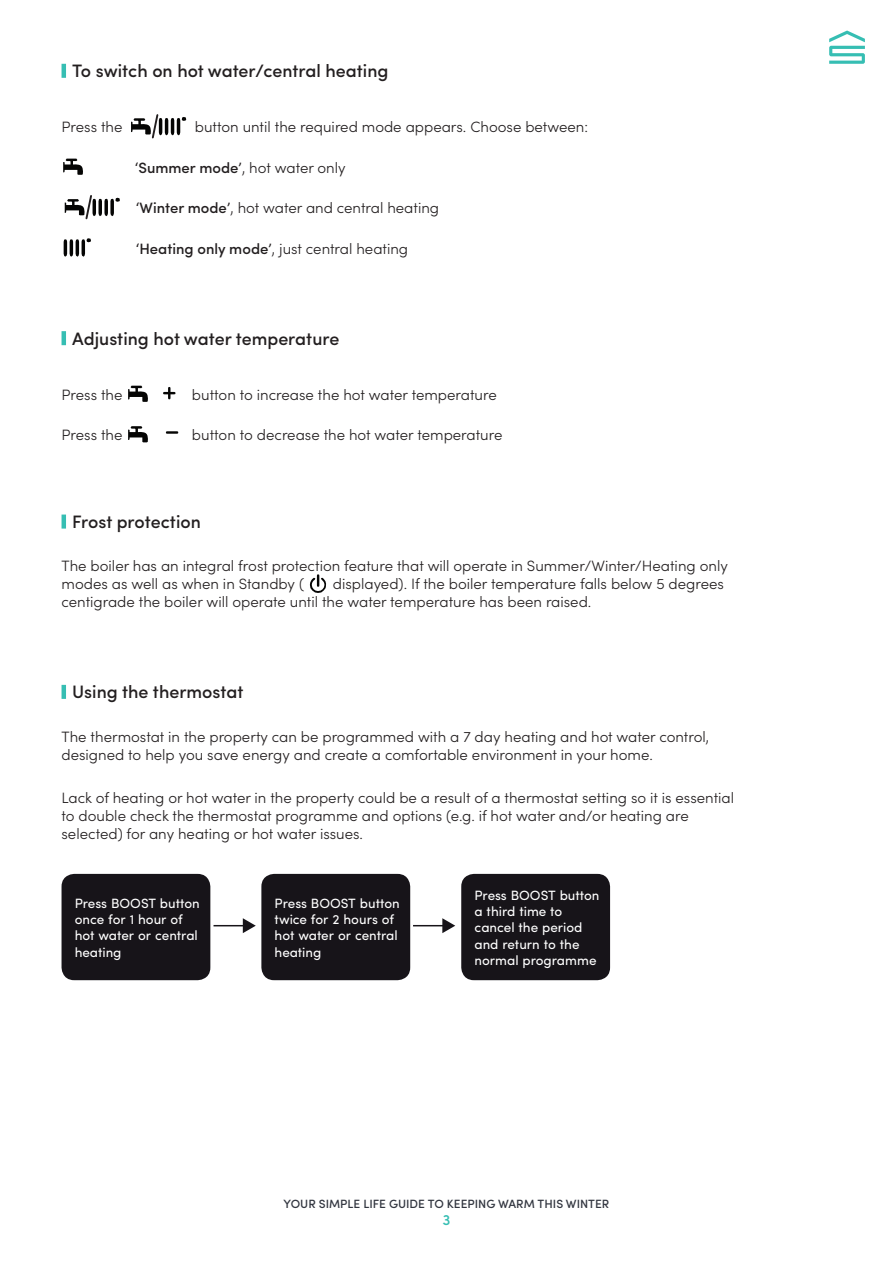
<style>
.page{position:relative;width:893px;height:1263px;background:#fff}
.page>*{position:absolute;margin:0;border:0;box-sizing:border-box;transform-origin:0 0}
.t1{font:500 18px "Sofia Pro";color:#231f20}
.t2{font:300 15px/18px "Sofia Pro";color:#231f20}
.t3{font:500 15px "Sofia Pro";color:#36beb3}
.t4{font:13.5px/16.2px "Sofia Pro";color:#fff}
.t5{font:500 12px "Sofia Pro";color:#323640}
.s1{font-weight:500}
</style>
<div class="page">
<svg style="left:829px;top:31px;width:36px;height:33px"></svg>
<hr style="left:62px;top:64px;width:4px;height:14px;background:#36beb3">
<hr style="left:62px;top:331px;width:4px;height:14px;background:#36beb3">
<hr style="left:62px;top:514px;width:4px;height:15px;background:#36beb3">
<hr style="left:62px;top:685px;width:4px;height:14px;background:#36beb3">
<svg style="left:131px;top:114px;width:55px;height:25px"></svg>
<svg style="left:63px;top:159px;width:20px;height:16px"></svg>
<svg style="left:65px;top:195px;width:55px;height:25px"></svg>
<svg style="left:64px;top:238px;width:27px;height:19px"></svg>
<svg style="left:128px;top:386px;width:20px;height:16px"></svg>
<svg style="left:163px;top:387px;width:12px;height:12px"></svg>
<svg style="left:128px;top:426px;width:20px;height:16px"></svg>
<svg style="left:166px;top:431px;width:12px;height:3px"></svg>
<svg style="left:310px;top:574px;width:16px;height:19px"></svg>
<div style="left:62px;top:874px;width:148px;height:106px;background:#171419;border-radius:13px"></div>
<div style="left:261px;top:874px;width:149px;height:106px;background:#171419;border-radius:13px"></div>
<div style="left:461px;top:874px;width:149px;height:106px;background:#171419;border-radius:13px"></div>
<hr style="left:214px;top:925px;width:31px;height:1px;background:#171419">
<svg style="left:243px;top:918px;width:13px;height:15px"></svg>
<hr style="left:413px;top:925px;width:31px;height:1px;background:#171419">
<svg style="left:442px;top:918px;width:13px;height:15px"></svg>
<p class="t1" style="left:72px;top:58px;width:318px">To switch on hot water/central heating</p>
<p class="t2" style="left:62px;top:117px;width:63px">Press the</p>
<p class="t2" style="left:195px;top:117px;width:395px">button until the required mode appears. Choose between:</p>
<p class="t2" style="left:135px;top:157px;width:212px"><span class="s1">‘Summer mode’</span>, hot water only</p>
<p class="t2" style="left:136px;top:198px;width:305px"><span class="s1">‘Winter mode’</span>, hot water and central heating</p>
<p class="t2" style="left:136px;top:238px;width:274px"><span class="s1">‘Heating only mode’</span>, just central heating</p>
<p class="t1" style="left:72px;top:325px;width:269px">Adjusting hot water temperature</p>
<p class="t2" style="left:62px;top:384px;width:63px">Press the</p>
<p class="t2" style="left:192px;top:384px;width:306px">button to increase the hot water temperature</p>
<p class="t2" style="left:62px;top:425px;width:63px">Press the</p>
<p class="t2" style="left:192px;top:425px;width:312px">button to decrease the hot water temperature</p>
<p class="t1" style="left:72px;top:508px;width:130px">Frost protection</p>
<p class="t2" style="left:62px;top:556px;width:668px">The boiler has an integral frost protection feature that will operate in Summer/Winter/Heating only modes as well as when in Standby (</p>
<p class="t2" style="left:62px;top:574px;width:664px;text-indent:271px">displayed). If the boiler temperature falls below 5 degrees centigrade the boiler will operate until the water temperature has been raised.</p>
<p class="t1" style="left:72px;top:679px;width:173px">Using the thermostat</p>
<p class="t2" style="left:62px;top:727px;width:649px">The thermostat in the property can be programmed with a 7 day heating and hot water control, designed to help you save energy and create a comfortable environment in your home.</p>
<p class="t2" style="left:62px;top:788px;width:674px">Lack of heating or hot water in the property could be a result of a thermostat setting so it is essential to double check the thermostat programme and options (e.g. if hot water and/or heating are selected) for any heating or hot water issues.</p>
<p class="t4" style="left:75px;top:894px;width:127px">Press BOOST button once for 1 hour of hot water or central heating</p>
<p class="t4" style="left:275px;top:894px;width:127px">Press BOOST button twice for 2 hours of hot water or central heating</p>
<p class="t4" style="left:474px;top:886px;width:127px">Press BOOST button a third time to cancel the period and return to the normal programme</p>
<p class="t5" style="left:284px;top:1195px;width:327px">YOUR SIMPLE LIFE GUIDE TO KEEPING WARM THIS WINTER</p>
<p class="t3" style="left:442px;top:1208px;width:10px">3</p>
</div>
